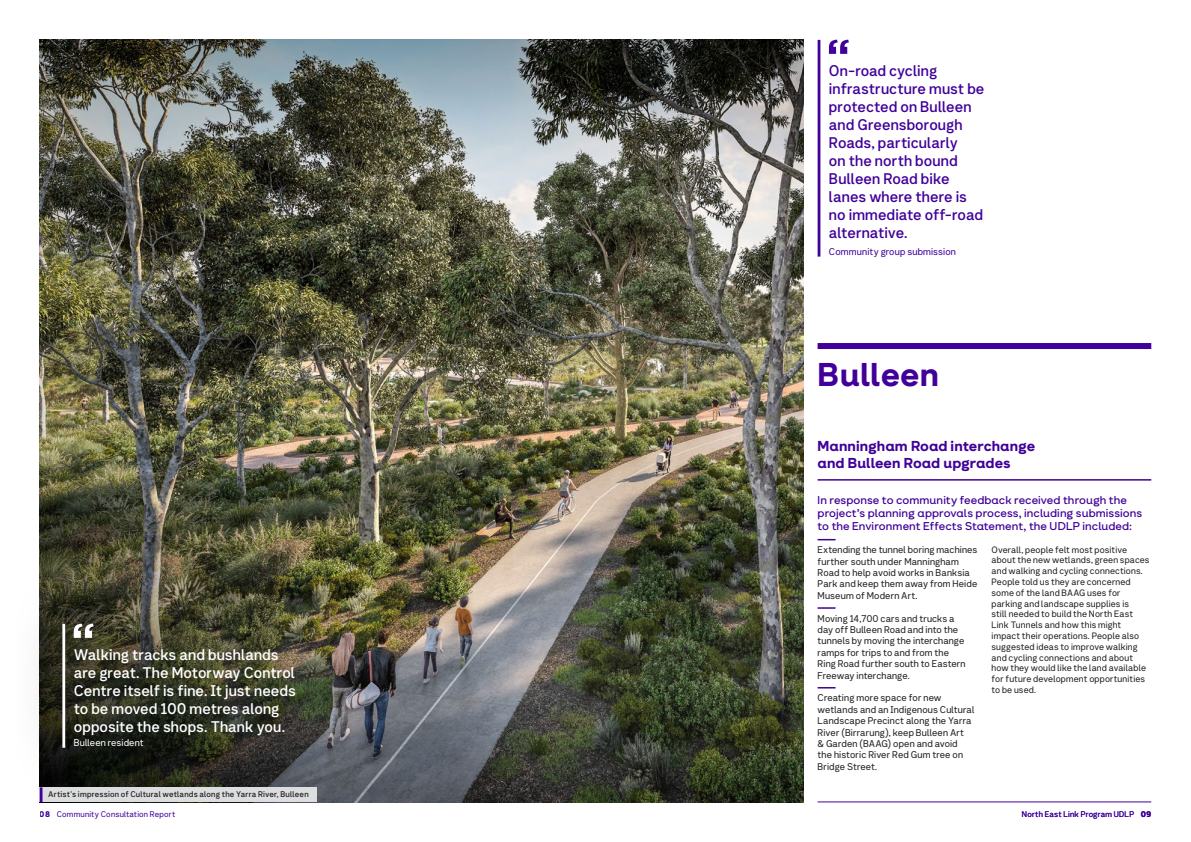
<style>
.page{position:relative;width:1191px;height:842px;background:#fff}
.page>*{position:absolute;margin:0;border:0;box-sizing:border-box;transform-origin:0 0}
.t1{font:800 32px "Network Neo";letter-spacing:.01em;color:#400099}
.t2{font:15px/18px "Network Sans 2019 Medium";color:#400099}
.t3{font:15px/18px "Network Sans 2019 Medium";color:#fff}
.t4{font:800 14px/16.8px "Network Neo";color:#400099}
.t5{font:500 11px/13.2px "Network Neo";letter-spacing:.005em;color:#400099}
.t6{font:9.5px/11.4px "Network Sans 2019 Regular";letter-spacing:.01em;color:#231f20}
.t7{font:9.5px "Network Sans 2019 Regular";letter-spacing:.015em;color:#400099}
.t8{font:9.5px "Network Sans 2019 Regular";letter-spacing:.01em;color:#fff}
.t9{font:9px/10.8px "Network Sans 2019 Regular";letter-spacing:.015em;color:#231f20}
.t10{font:8px "Network Sans 2019 Medium";letter-spacing:.015em;color:#231f20}
.t11{font:8px "Network Sans 2019 Regular";letter-spacing:.02em;color:#400099}
.s1{font-family:"Network Sans 2019 Heavy"}
</style>
<div class="page">
<img style="left:40px;top:40px;width:763px;height:762px">
<img style="left:40px;top:427px;width:326px;height:375px">
<div style="left:40px;top:787px;width:277px;height:15px;background:#dcddde"></div>
<svg style="left:40px;top:792px;width:2px;height:10px"></svg>
<hr style="left:817px;top:40px;width:3px;height:217px;background:#400099">
<svg style="left:829px;top:40px;width:20px;height:14px"></svg>
<svg style="left:817px;top:539px;width:18px;height:1px"></svg>
<svg style="left:817px;top:607px;width:18px;height:2px"></svg>
<svg style="left:817px;top:687px;width:18px;height:1px"></svg>
<div style="left:817px;top:343px;width:334px;height:6px;background:#400099"></div>
<hr style="left:817px;top:479px;width:334px;height:2px;background:#400099">
<hr style="left:817px;top:801px;width:334px;height:1px;background:#400099">
<svg style="left:39px;top:580px;width:299px;height:212px"></svg>
<hr style="left:62px;top:624px;width:3px;height:124px;background:#fff">
<svg style="left:74px;top:624px;width:20px;height:14px"></svg>
<h2 class="t2" style="left:829px;top:60px;width:157px">On-road cycling infrastructure must be protected on Bulleen and Greensborough<br>Roads, particularly<br>on the north bound<br>Bulleen Road bike lanes where there is no immediate off-road alternative.</h2>
<p class="t7" style="left:829px;top:243px;width:128px">Community group submission</p>
<h1 class="t1" style="left:817px;top:353px;width:123px">Bulleen</h1>
<h2 class="t3" style="left:74px;top:644px;width:224px">Walking tracks and bushlands are great. The Motorway Control<br>Centre itself is fine. It just needs to be moved 100 metres along opposite the shops. Thank you.</h2>
<p class="t8" style="left:74px;top:734px;width:71px">Bulleen resident</p>
<p class="t10" style="left:48px;top:787px;width:262px">Artist's impression of Cultural wetlands along the Yarra River, Bulleen</p>
<h3 class="t4" style="left:817px;top:439px;width:219px">Manningham Road interchange and Bulleen Road upgrades</h3>
<p class="t5" style="left:817px;top:494px;width:326px">In response to community feedback received through the project’s planning approvals process, including submissions to the Environment Effects Statement, the UDLP included:</p>
<p class="t6" style="left:817px;top:544px;width:161px">Extending the tunnel boring machines further south under Manningham<br>Road to help avoid works in Banksia<br>Park and keep them away from Heide<br>Museum of Modern Art.</p>
<p class="t6" style="left:817px;top:612px;width:149px">Moving 14,700 cars and trucks a day off Bulleen Road and into the tunnels by moving the interchange ramps for trips to and from the<br>Ring Road further south to Eastern<br>Freeway interchange.</p>
<p class="t6" style="left:817px;top:692px;width:158px">Creating more space for new wetlands and an Indigenous Cultural<br>Landscape Precinct along the Yarra<br>River (Birrarung), keep Bulleen Art<br>&amp; Garden (BAAG) open and avoid the historic River Red Gum tree on<br>Bridge Street.</p>
<p class="t9" style="left:991px;top:543px;width:159px">Overall, people felt most positive about the new wetlands, green spaces and walking and cycling connections.<br>People told us they are concerned some of the land BAAG uses for parking and landscape supplies is<br>still needed to build the North East Link Tunnels and how this might impact their operations. People also suggested ideas to improve walking and cycling connections and about how they would like the land available for future development opportunities to be used.</p>
<p class="t11" style="left:40px;top:807px;width:137px"><span class="s1">08</span> Community Consultation Report</p>
<p class="t11" style="left:1022px;top:807px;width:131px">North East Link Program UDLP <span class="s1">09</span></p>
</div>
